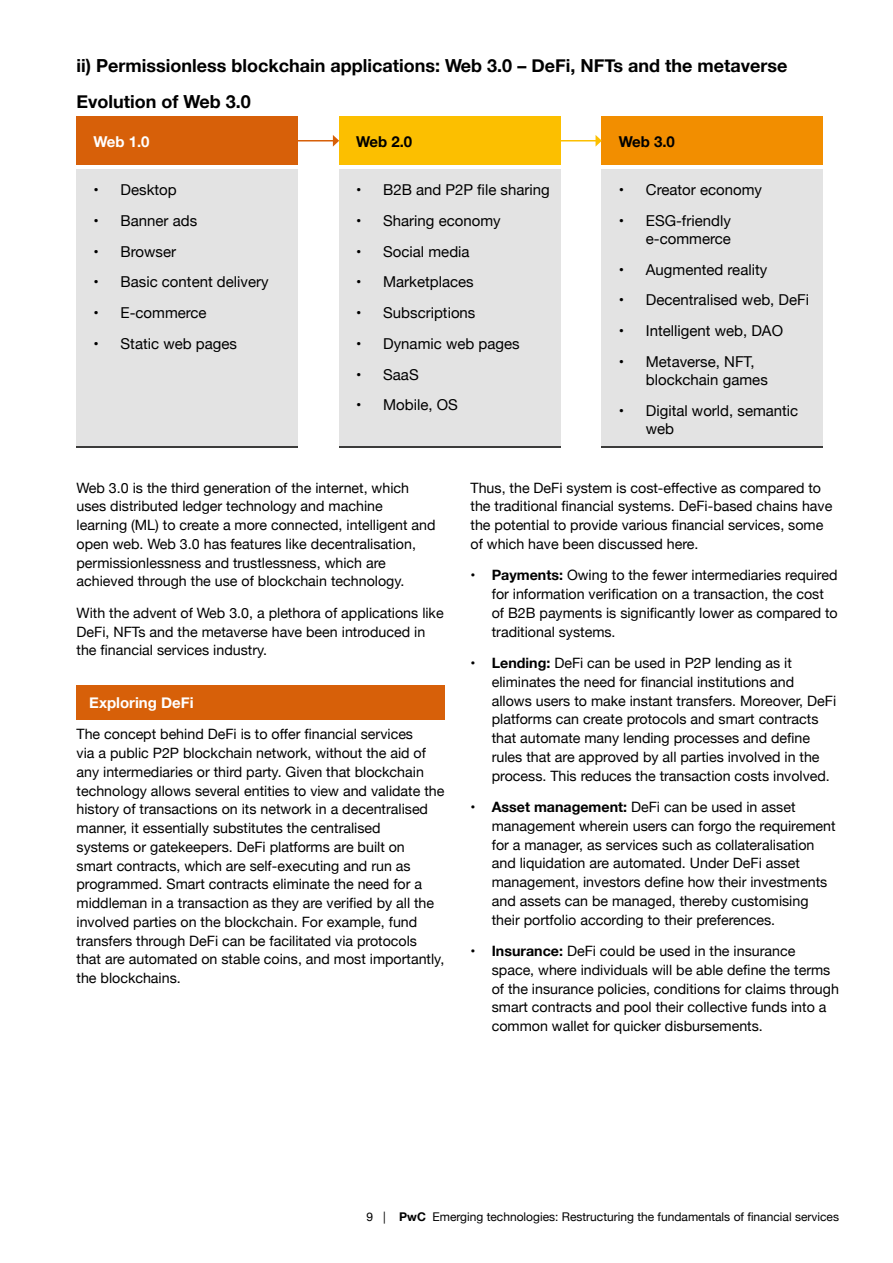
<style>
.page{position:relative;width:893px;height:1263px;background:#fff}
.page>*{position:absolute;margin:0;border:0;box-sizing:border-box;transform-origin:0 0}
.Sub-heading-2{font:700 18px "Helvetica Neue";color:#000}
.t1{font:15px/18px "Helvetica Neue";color:#000}
.Sub-heading-3{font:700 15px "Helvetica Neue";color:#fff}
.Sub-heading-2-2{font:700 15px "Helvetica Neue";letter-spacing:-.03em;color:#000}
.Sub-heading-2-3{font:700 15px "Helvetica Neue";color:#fff}
.Body{font:14.25px/18.8px "Helvetica Neue";color:#000}
.t2{font:12px "Helvetica Neue";color:#000}
.s1{font-weight:700}
</style>
<div class="page">
<div style="left:77px;top:685px;width:368px;height:34px;background:#d76009"></div>
<div style="left:77px;top:117px;width:221px;height:48px;background:#d76009"></div>
<div style="left:77px;top:399px;width:221px;height:48px;background:#e3e3e3"></div>
<div style="left:339px;top:117px;width:221px;height:48px;background:#fcbf00"></div>
<div style="left:339px;top:399px;width:221px;height:48px;background:#e3e3e3"></div>
<div style="left:602px;top:117px;width:221px;height:48px;background:#f28e00"></div>
<div style="left:602px;top:399px;width:221px;height:48px;background:#e3e3e3"></div>
<div style="left:77px;top:169px;width:221px;height:276px;background:#e3e3e3"></div>
<div style="left:339px;top:169px;width:221px;height:276px;background:#e3e3e3"></div>
<div style="left:602px;top:169px;width:221px;height:276px;background:#e3e3e3"></div>
<hr style="left:298px;top:140px;width:36px;height:1px;background:#d76009">
<svg style="left:333px;top:135px;width:6px;height:12px"></svg>
<hr style="left:560px;top:140px;width:36px;height:1px;background:#fcbf00">
<svg style="left:595px;top:135px;width:7px;height:12px"></svg>
<p class="Sub-heading-2" style="left:77px;top:51px;width:712px">ii) Permissionless blockchain applications: Web 3.0 – DeFi, NFTs and the metaverse</p>
<p class="Sub-heading-2" style="left:77px;top:88px;width:176px">Evolution of Web 3.0</p>
<p class="Sub-heading-2-3" style="left:94px;top:129px;width:58px">Web 1.0</p>
<p class="Sub-heading-2-2" style="left:356px;top:129px;width:58px">Web 2.0</p>
<p class="Sub-heading-2-2" style="left:619px;top:129px;width:58px">Web 3.0</p>
<p class="t1" style="left:94px;top:182px;width:85px">• Desktop</p>
<p class="t1" style="left:94px;top:212px;width:105px">• Banner ads</p>
<p class="t1" style="left:94px;top:243px;width:84px">• Browser</p>
<p class="t1" style="left:94px;top:274px;width:177px">• Basic content delivery</p>
<p class="t1" style="left:94px;top:305px;width:115px">• E-commerce</p>
<p class="t1" style="left:94px;top:335px;width:145px">• Static web pages</p>
<p class="t1" style="left:619px;top:182px;width:145px">• Creator economy</p>
<p class="t1" style="left:619px;top:212px;width:114px;text-align:right">• ESG-friendly e-commerce</p>
<p class="t1" style="left:619px;top:261px;width:150px">• Augmented reality</p>
<p class="t1" style="left:619px;top:292px;width:192px">• Decentralised web, DeFi</p>
<p class="t1" style="left:619px;top:323px;width:166px">• Intelligent web, DAO</p>
<p class="t1" style="left:646px;top:353px;width:123px;text-indent:-27px">• Metaverse, NFT, blockchain games</p>
<p class="t1" style="left:646px;top:402px;width:154px;text-indent:-27px">• Digital world, semantic web</p>
<p class="t1" style="left:356px;top:182px;width:195px">• B2B and P2P file sharing</p>
<p class="t1" style="left:356px;top:212px;width:146px">• Sharing economy</p>
<p class="t1" style="left:356px;top:243px;width:115px">• Social media</p>
<p class="t1" style="left:356px;top:274px;width:119px">• Marketplaces</p>
<p class="t1" style="left:356px;top:305px;width:121px">• Subscriptions</p>
<p class="t1" style="left:356px;top:335px;width:165px">• Dynamic web pages</p>
<p class="t1" style="left:356px;top:366px;width:64px">• SaaS</p>
<p class="t1" style="left:356px;top:397px;width:103px">• Mobile, OS</p>
<p class="Body" style="left:77px;top:479px;width:360px">Web 3.0 is the third generation of the internet, which uses distributed ledger technology and machine learning (ML) to create a more connected, intelligent and open web. Web 3.0 has features like decentralisation, permissionlessness and trustlessness, which are achieved through the use of blockchain technology.</p>
<p class="Body" style="left:77px;top:604px;width:369px">With the advent of Web 3.0, a plethora of applications like<br>DeFi, NFTs and the metaverse have been introduced in the financial services industry.</p>
<p class="Sub-heading-3" style="left:89px;top:691px;width:106px">Exploring DeFi</p>
<p class="Body" style="left:77px;top:726px;width:369px">The concept behind DeFi is to offer financial services<br>via a public P2P blockchain network, without the aid of any intermediaries or third party. Given that blockchain technology allows several entities to view and validate the history of transactions on its network in a decentralised manner, it essentially substitutes the centralised<br>systems or gatekeepers. DeFi platforms are built on smart contracts, which are self-executing and run as programmed. Smart contracts eliminate the need for a middleman in a transaction as they are verified by all the involved parties on the blockchain. For example, fund transfers through DeFi can be facilitated via protocols that are automated on stable coins, and most importantly, the blockchains.</p>
<p class="Body" style="left:470px;top:479px;width:363px">Thus, the DeFi system is cost-effective as compared to the traditional financial systems. DeFi-based chains have the potential to provide various financial services, some of which have been discussed here.</p>
<p class="Body" style="left:492px;top:567px;width:348px;text-indent:-21px"><span class="s1">• Payments:</span> Owing to the fewer intermediaries required for information verification on a transaction, the cost of B2B payments is significantly lower as compared to traditional systems.</p>
<p class="Body" style="left:492px;top:654px;width:346px;text-indent:-21px"><span class="s1">• Lending:</span> DeFi can be used in P2P lending as it eliminates the need for financial institutions and allows users to make instant transfers. Moreover, DeFi platforms can create protocols and smart contracts that automate many lending processes and define rules that are approved by all parties involved in the process. This reduces the transaction costs involved.</p>
<p class="Body" style="left:492px;top:798px;width:345px;text-indent:-21px"><span class="s1">• Asset management:</span> DeFi can be used in asset management wherein users can forgo the requirement for a manager, as services such as collateralisation and liquidation are automated. Under DeFi asset management, investors define how their investments and assets can be managed, thereby customising their portfolio according to their preferences.</p>
<p class="Body" style="left:492px;top:942px;width:349px;text-indent:-21px"><span class="s1">• Insurance:</span> DeFi could be used in the insurance space, where individuals will be able define the terms of the insurance policies, conditions for claims through smart contracts and pool their collective funds into a common wallet for quicker disbursements.</p>
<p class="t2" style="left:367px;top:1208px;width:474px">9 | <span class="s1">PwC</span> Emerging technologies: Restructuring the fundamentals of financial services</p>
</div>
